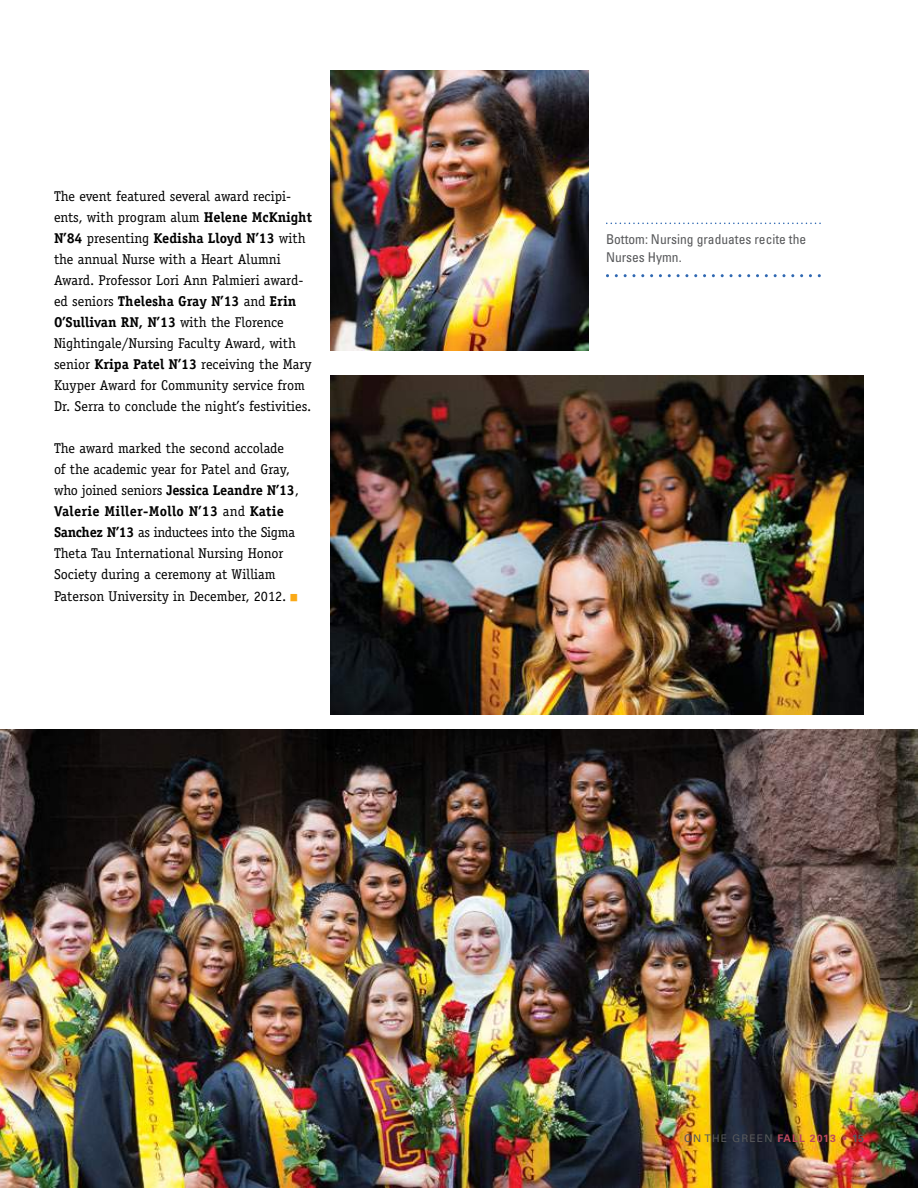
<style>
.page{position:relative;width:918px;height:1188px;background:#fff}
.page>*{position:absolute;margin:0;border:0;box-sizing:border-box;transform-origin:0 0}
.t1{font:14.25px/21px "Officina Serif";color:#000}
.t2{font:condensed 13.5px/18px "Univers LT Std";color:#57585a}
.t3{font:10.5px "Univers LT Std";letter-spacing:.1em;color:#57585a}
.s1{font-weight:700}
.s2{color:#faa917}
.s3{font-weight:700;color:#bd485e}
</style>
<div class="page">
<img style="left:0;top:729px;width:918px;height:459px">
<img style="left:330px;top:375px;width:533px;height:339px">
<img style="left:330px;top:70px;width:258px;height:280px">
<svg style="left:606px;top:223px;width:215px;height:1px"></svg>
<svg style="left:606px;top:274px;width:215px;height:3px"></svg>
<p class="t1" style="left:54px;top:185px;width:259px">The event featured several award recipi&shy;ents, with program alum <span class="s1">helene Mcknight n’84</span> presenting <span class="s1">kedisha Lloyd n’13</span> with the annual Nurse with a Heart Alumni Award. Professor Lori Ann Palmieri award&shy;ed seniors <span class="s1">thelesha Gray n’13</span> and <span class="s1">erin O’Sullivan RN, N’13</span> with the Florence Nightingale/Nursing Faculty Award, with senior <span class="s1">kripa Patel n’13</span> receiving the Mary Kuyper Award for Community service from Dr. Serra to conclude the night’s festivities.</p>
<p class="t1" style="left:54px;top:438px;width:246px">The award marked the second accolade of the academic year for Patel and Gray, who joined seniors <span class="s1">Jessica Leandre n’13</span>, <span class="s1">Valerie Miller-Mollo n’13</span> and <span class="s1">katie sanchez n’13</span> as inductees into the Sigma Theta Tau International Nursing Honor Society during a ceremony at William</p>
<p class="t1" style="left:54px;top:586px;width:245px">Paterson University in December, 2012. <span class="s2">■</span></p>
<p class="t2" style="left:606px;top:230px;width:202px">Bottom: Nursing graduates recite the<br>Nurses Hymn.</p>
<p class="t3" style="left:684px;top:1132px;width:181px">ON THE GREEN <span class="s3">FALL 2013 •</span> <span class="s1">15</span></p>
</div>
